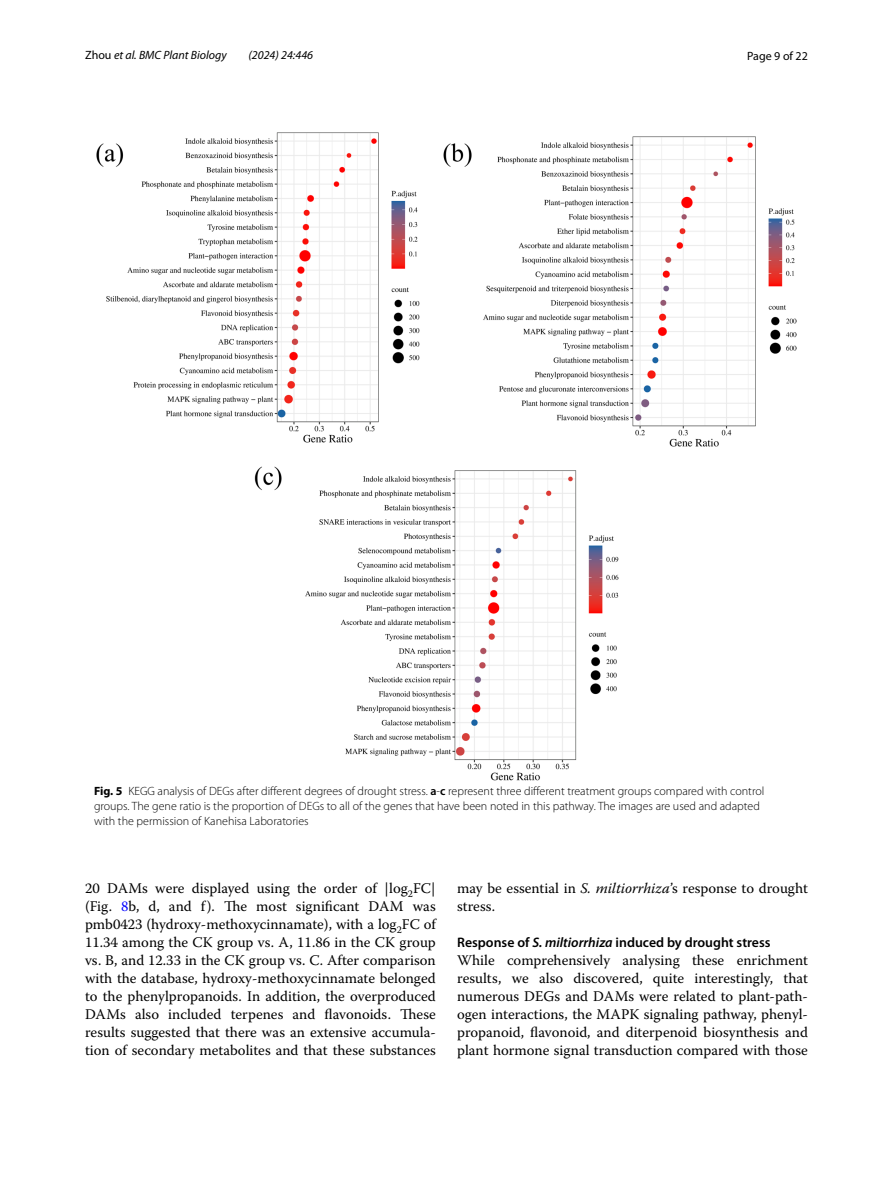
<style>
.page{position:relative;width:893px;height:1187px;background:#fff}
.page>*{position:absolute;margin:0;border:0;box-sizing:border-box;transform-origin:0 0}
.t1{font:14.7px/18px "Warnock Pro";color:#000;text-align:justify}
.t2{font:600 13.8px "Myriad Pro";color:#000}
.t3{font:300 12px/15px "Myriad Pro";color:#000}
.t4{font:italic 12px "Myriad Pro";color:#000}
.t5{font:12px "Myriad Pro";color:#000}
.s1{font-style:normal}
.s2{font-weight:700}
.s3{font-weight:600}
.s4{color:#00f}
.s5{font-style:italic}
</style>
<div class="page">
<img style="left:96px;top:133px;width:701px;height:647px">
<p class="t4" style="left:85px;top:48px;width:143px"><span class="s1">Zhou</span> et al. BMC Plant Biology</p>
<p class="t4" style="left:248px;top:48px;width:66px">(2024) 24:446</p>
<p class="t5" style="left:747px;top:48px;width:62px">Page 9 of 22</p>
<p class="t3" style="left:94px;top:784px;width:672px"><span class="s2">Fig. 5</span> KEGG analysis of DEGs after different degrees of drought stress. <span class="s3">a</span>-<span class="s3">c</span> represent three different treatment groups compared with control groups. The gene ratio is the proportion of DEGs to all of the genes that have been noted in this pathway. The images are used and adapted with the permission of Kanehisa Laboratories</p>
<p class="t1" style="left:85px;top:878px;width:352px">20 DAMs were displayed using the order of |log<sub>2</sub>FC| (Fig. <span class="s4">8</span>b, d, and f). The most significant DAM was pmb0423 (hydroxy-methoxycinnamate), with a log<sub>2</sub>FC of 11.34 among the CK group vs. A, 11.86 in the CK group vs. B, and 12.33 in the CK group vs. C. After comparison with the database, hydroxy-methoxycinnamate belonged to the phenylpropanoids. In addition, the overproduced DAMs also included terpenes and flavonoids. These results suggested that there was an extensive accumula&shy;tion of secondary metabolites and that these substances</p>
<p class="t1" style="left:457px;top:878px;width:352px">may be essential in <span class="s5">S. miltiorrhiza</span>’s response to drought stress.</p>
<p class="t2" style="left:457px;top:933px;width:315px">Response of <span class="s5">S. miltiorrhiza</span> induced by drought stress</p>
<p class="t1" style="left:457px;top:950px;width:352px">While comprehensively analysing these enrichment results, we also discovered, quite interestingly, that numerous DEGs and DAMs were related to plant-path&shy;ogen interactions, the MAPK signaling pathway, phenyl&shy;propanoid, flavonoid, and diterpenoid biosynthesis and plant hormone signal transduction compared with those</p>
</div>
